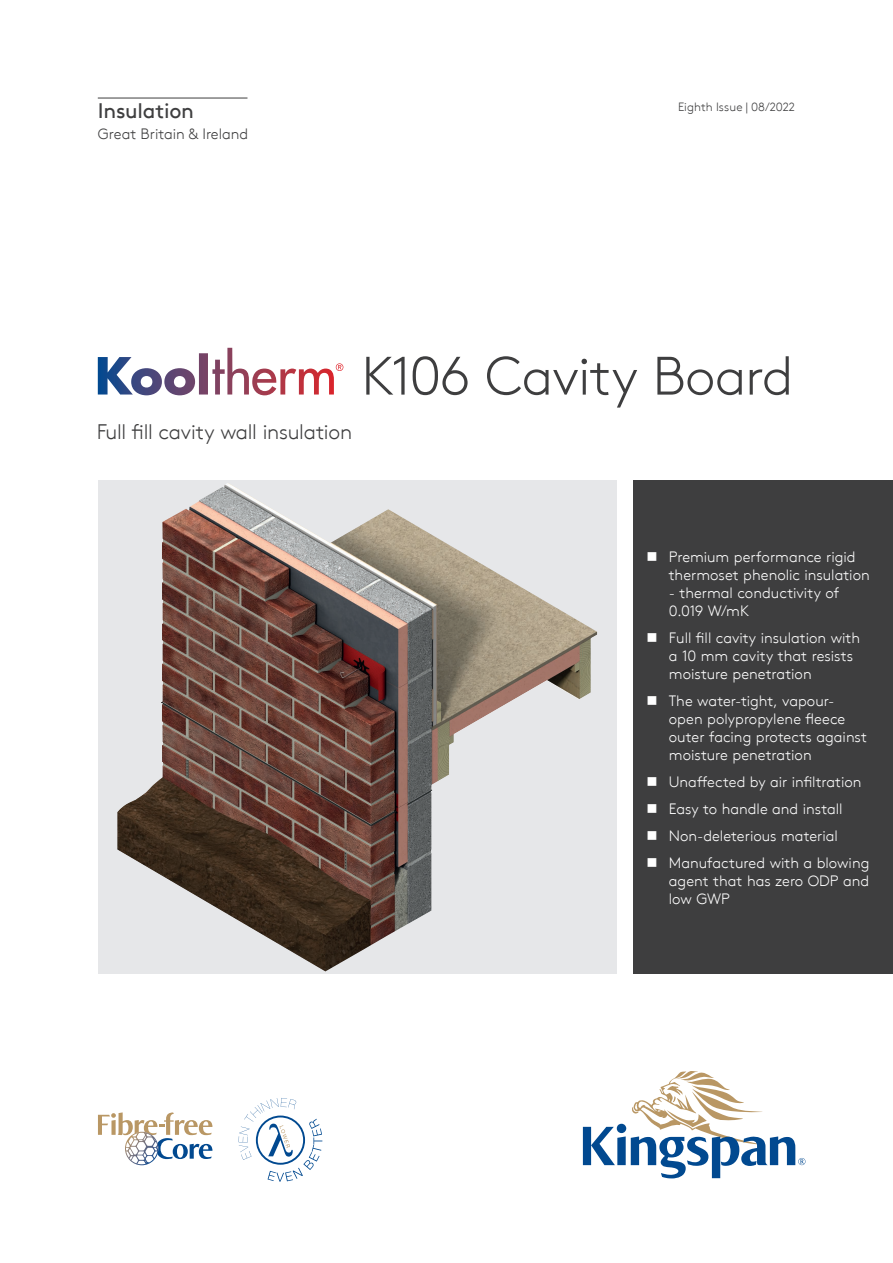
<style>
.page{position:relative;width:893px;height:1263px;background:#fff}
.page>*{position:absolute;margin:0;border:0;box-sizing:border-box;transform-origin:0 0}
.t1{font:300 54px "Kingspan Brown TT";letter-spacing:-.015em;color:#3e3e3f}
.t2{font:300 21px "Kingspan Brown TT";letter-spacing:-.015em;color:#3e3e3f}
.Cover__HLPG_Title{font:21px "Kingspan Brown TT";letter-spacing:-.01em;color:#3e3e3f}
.t3{font:300 15px/18px "Kingspan Brown TT";color:#fff}
.Cover__HLPG_Title-2{font:300 15px "Kingspan Brown TT";color:#3e3e3f}
.Internal__Body_Text{font:300 12px "Kingspan Brown TT";letter-spacing:.005em;color:#3e3e3f}
</style>
<div class="page">
<div style="left:98px;top:480px;width:519px;height:494px;background:#e6e7e9"></div>
<img style="left:117px;top:483px;width:480px;height:488px">
<div style="left:634px;top:480px;width:259px;height:494px;background:#3e3e3f"></div>
<svg style="left:98px;top:348px;width:245px;height:47px"></svg>
<svg style="left:239px;top:1098px;width:83px;height:83px"></svg>
<svg style="left:98px;top:1112px;width:114px;height:53px"></svg>
<hr style="left:98px;top:98px;width:149px;height:1px;background:#3e3e3f">
<svg style="left:583px;top:1071px;width:222px;height:107px"></svg>
<p class="Cover__HLPG_Title" style="left:98px;top:95px;width:98px">Insulation</p>
<p class="Cover__HLPG_Title-2" style="left:98px;top:123px;width:152px">Great Britain &amp; Ireland</p>
<p class="Internal__Body_Text" style="left:678px;top:98px;width:119px">Eighth Issue | 08/2022</p>
<h2 class="t2" style="left:96px;top:417px;width:258px">Full fill cavity wall insulation</h2>
<p class="t1" style="left:361px;top:336px;width:433px">K106 Cavity Board</p>
<p class="t3" style="left:669px;top:547px;width:202px;text-indent:-22px">■ Premium performance rigid thermoset phenolic insulation</p>
<p class="t3" style="left:669px;top:583px;width:172px">- thermal conductivity of<br>0.019 W/mK</p>
<p class="t3" style="left:669px;top:628px;width:193px;text-indent:-22px">■ Full fill cavity insulation with a 10 mm cavity that resists moisture penetration</p>
<p class="t3" style="left:669px;top:691px;width:200px;text-indent:-22px">■ The water-tight, vapour&shy;open polypropylene fleece outer facing protects against moisture penetration</p>
<p class="t3" style="left:646px;top:772px;width:217px">■ Unaffected by air infiltration</p>
<p class="t3" style="left:646px;top:799px;width:198px">■ Easy to handle and install</p>
<p class="t3" style="left:646px;top:826px;width:193px">■ Non-deleterious material</p>
<p class="t3" style="left:669px;top:853px;width:202px;text-align:justify;text-indent:-22px">■ Manufactured with a blowing agent that has zero ODP and low GWP</p>
</div>
